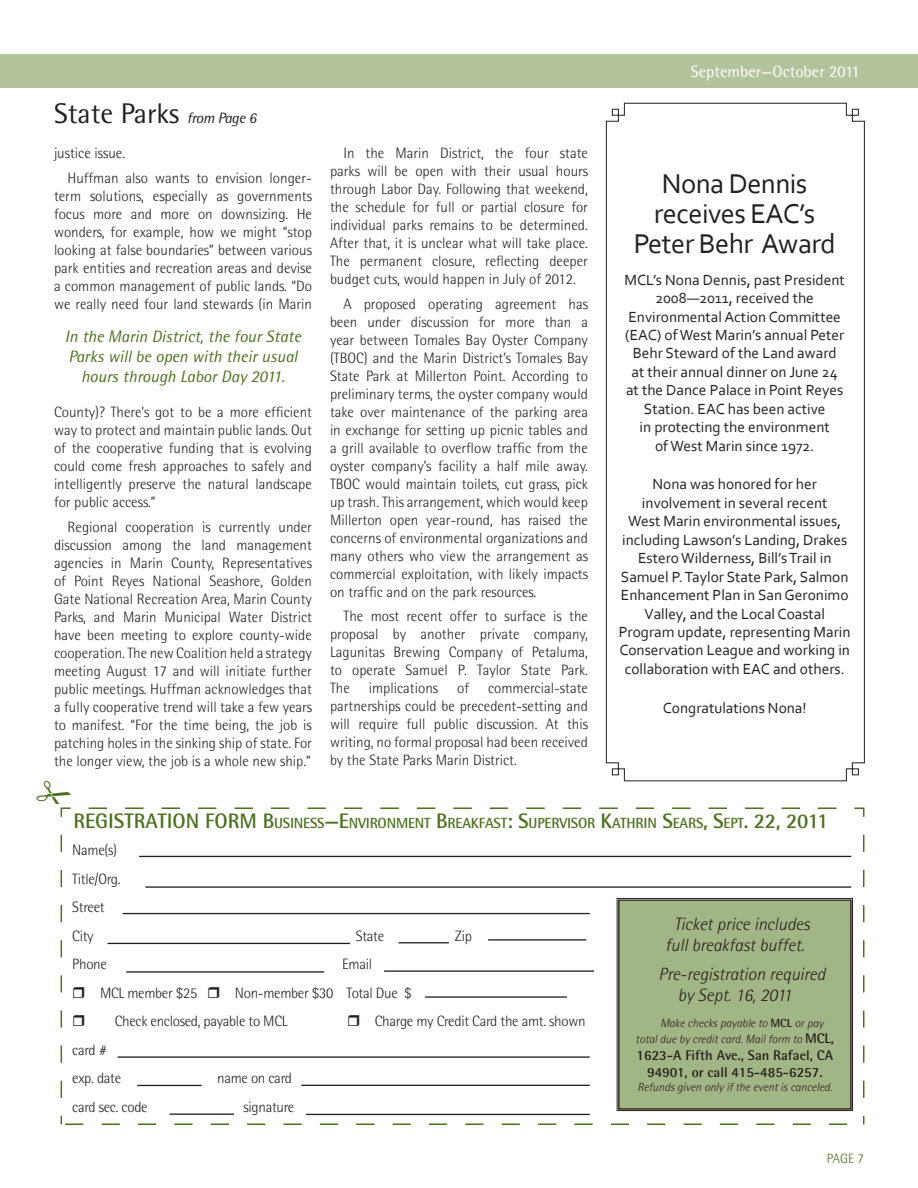
<style>
.page{position:relative;width:918px;height:1188px;background:#fff}
.page>*{position:absolute;margin:0;border:0;box-sizing:border-box;transform-origin:0 0}
.t1{font:28.5px/30px "Corbel";letter-spacing:-.02em;color:#231f20;text-align:center}
.t2{font:28.5px "Rotis Semi Sans Std";color:#231f20}
.t3{font:italic 300 17.85px/21.3px "Rotis Semi Sans Std";color:#231f20;text-align:center}
.t4{font:italic 16.5px/19.8px "Rotis Semi Sans Std";color:#4b711c;text-align:center}
.t5{font:16.5px "Rotis Semi Sans Std";color:#fff}
.t6{font:15.3px/18.5px "Corbel";color:#231f20;text-align:center}
.t7{font:300 15px/18px "Rotis Semi Sans Std";color:#231f20;text-align:justify}
.t8{font:300 15px/28.5px "Rotis Semi Sans Std";letter-spacing:-.02em;color:#231f20}
.t9{font:700 14.7px "Rotis Semi Sans Std";letter-spacing:-.015em;color:#4b711c}
.t10{font:700 14.1px/17px "Rotis Semi Sans Std";color:#231f20;text-align:center}
.t11{font:300 13.5px "Rotis Semi Sans Std";color:#4b711c}
.t12{font:italic 300 11.85px/17px "Rotis Semi Sans Std";color:#231f20}
.s1{font-style:italic;font-size:15px}
.s2{font-size:21px}
.s3{font-weight:700;font-style:normal}
.s4{font-weight:700;font-style:normal;font-size:14.1px}
</style>
<div class="page">
<div style="left:0;top:54px;width:918px;height:34px;background:#b3c49c"></div>
<svg style="left:60px;top:807px;width:805px;height:318px"></svg>
<hr style="left:107px;top:943px;width:243px;height:1px;background:#231f20">
<svg style="left:65px;top:1124px;width:782px;height:1px"></svg>
<svg style="left:606px;top:102px;width:259px;height:680px"></svg>
<svg style="left:74px;top:987px;width:10px;height:11px"></svg>
<svg style="left:208px;top:987px;width:11px;height:11px"></svg>
<svg style="left:74px;top:1015px;width:10px;height:11px"></svg>
<svg style="left:348px;top:1015px;width:11px;height:11px"></svg>
<h1 class="t2" style="left:54px;top:96px;width:204px">State Parks <span class="s1">from Page 6</span></h1>
<p class="t7" style="left:68px;top:141px;width:246px;line-height:24.8px;text-indent:-14px">justice issue.<br>Huffman also wants to envision longer-</p>
<p class="t7" style="left:54px;top:187px;width:260px">term solutions, especially as governments focus more and more on downsizing. He wonders, for example, how we might “stop looking at false boundaries” between various park entities and recreation areas and devise a common management of public lands. “Do we really need four land stewards (in Marin</p>
<p class="t4" style="left:65px;top:327px;width:238px">In the Marin District, the four State<br>Parks will be open with their usual hours through Labor Day 2011.</p>
<p class="t7" style="left:54px;top:403px;width:260px">County)? There’s got to be a more efficient way to protect and maintain public lands. Out of the cooperative funding that is evolving could come fresh approaches to safely and intelligently preserve the natural landscape for public access.”</p>
<p class="t7" style="left:54px;top:517px;width:260px;text-indent:14px">Regional cooperation is currently under discussion among the land management agencies in Marin County, Representatives of Point Reyes National Seashore, Golden Gate National Recreation Area, Marin County Parks, and Marin Municipal Water District have been meeting to explore county-wide cooperation. The new Coalition held a strategy meeting August 17 and will initiate further public meetings. Huffman acknowledges that a fully cooperative trend will take a few years to manifest. “For the time being, the job is patching holes in the sinking ship of state. For the longer view, the job is a whole new ship.”</p>
<p class="t7" style="left:330px;top:144px;width:260px;text-indent:14px">In the Marin District, the four state parks will be open with their usual hours through Labor Day. Following that weekend, the schedule for full or partial closure for individual parks remains to be determined.<br>After that, it is unclear what will take place.<br>The permanent closure, reflecting deeper budget cuts, would happen in July of 2012.</p>
<p class="t7" style="left:330px;top:295px;width:260px;text-indent:14px">A proposed operating agreement has been under discussion for more than a year between Tomales Bay Oyster Company (TBOC) and the Marin District’s Tomales Bay State Park at Millerton Point. According to preliminary terms, the oyster company would take over maintenance of the parking area in exchange for setting up picnic tables and a grill available to overflow traffic from the oyster company’s facility a half mile away.<br>TBOC would maintain toilets, cut grass, pick up trash. This arrangement, which would keep Millerton open year-round, has raised the concerns of environmental organizations and many others who view the arrangement as commercial exploitation, with likely impacts on traffic and on the park resources.</p>
<p class="t7" style="left:330px;top:607px;width:260px;text-indent:14px">The most recent offer to surface is the proposal by another private company, Lagunitas Brewing Company of Petaluma, to operate Samuel P. Taylor State Park.<br>The</p>
<p class="t7" style="left:369px;top:679px;width:71px">implications</p>
<p class="t7" style="left:457px;top:679px;width:13px">of</p>
<p class="t7" style="left:330px;top:679px;width:260px;text-indent:158px">commercial-state partnerships could be precedent-setting and will require full public discussion. At this writing, no formal proposal had been received by the State Parks Marin District.</p>
<p class="t5" style="left:691px;top:61px;width:170px">September—October 2011</p>
<h1 class="t1" style="left:634px;top:168px;width:203px">Nona Dennis receives EAC’s<br>Peter Behr Award</h1>
<p class="t6" style="left:624px;top:270px;width:222px">MCL’s Nona Dennis, past President<br>2008—2011, received the<br>Environmental Action Committee (EAC) of West Marin’s annual Peter<br>Behr Steward of the Land award at their annual dinner on June 24 at the Dance Palace in Point Reyes<br>Station. EAC has been active<br>in protecting the environment<br>of West Marin since 1972.</p>
<p class="t6" style="left:619px;top:475px;width:233px">Nona was honored for her involvement in several recent<br>West Marin environmental issues, including Lawson’s Landing, Drakes Estero Wilderness, Bill’s Trail in Samuel P. Taylor State Park, Salmon Enhancement Plan in San Geronimo Valley, and the Local Coastal Program update, representing Marin Conservation League and working in collaboration with EAC and others.</p>
<p class="t6" style="left:663px;top:698px;width:145px">Congratulations Nona!</p>
<p class="t9" style="left:73px;top:814px;width:757px"><span class="s2">REGISTRATION FORM</span> <span class="s2">B</span>USINESS<span class="s2">—E</span>NVIRONMENT <span class="s2">B</span>REAKFAST<span class="s2">: S</span>UPERVISOR <span class="s2">K</span>ATHRIN <span class="s2">S</span>EARS<span class="s2">, S</span>EPT<span class="s2">. 22, 2011</span></p>
<p class="t8" style="left:72px;top:836px;width:50px">Name(s)<br>Title/Org.<br>Street<br>City</p>
<p class="t7" style="left:356px;top:927px;width:30px">State</p>
<p class="t7" style="left:455px;top:927px;width:19px">Zip</p>
<p class="t7" style="left:72px;top:955px;width:36px">Phone</p>
<p class="t7" style="left:342px;top:955px;width:31px">Email</p>
<p class="t8" style="left:100px;top:978px;width:99px">MCL member $25</p>
<p class="t8" style="left:115px;top:978px;width:299px;text-indent:120px">Non-member $30 Total Due $<br>Check enclosed, payable to mcl</p>
<p class="t8" style="left:375px;top:1007px;width:212px">Charge my Credit Card the amt. shown</p>
<p class="t8" style="left:72px;top:1035px;width:51px">card # exp. date</p>
<p class="t8" style="left:217px;top:1064px;width:76px">name on card</p>
<p class="t8" style="left:72px;top:1092px;width:77px">card sec. code</p>
<p class="t8" style="left:244px;top:1092px;width:52px">signature</p>
<p class="t3" style="left:665px;top:913px;width:146px">Ticket price includes full breakfast buffet.</p>
<p class="t3" style="left:678px;top:963px;width:149px;text-align:left;text-indent:-19px">Pre-registration required by Sept. 16, 2011</p>
<p class="t12" style="left:636px;top:1014px;width:200px;text-indent:25px">Make checks payable to <span class="s3">MCL</span> or pay total due by credit card. Mail form to <span class="s4">MCL,</span></p>
<p class="t10" style="left:637px;top:1047px;width:198px">1623-A Fifth Ave., San Rafael, CA<br>94901, or call 415-485-6257.</p>
<p class="t12" style="left:638px;top:1079px;width:196px">Refunds given only if the event is canceled.</p>
<p class="t11" style="left:827px;top:1151px;width:39px">PAGE 7</p>
</div>
